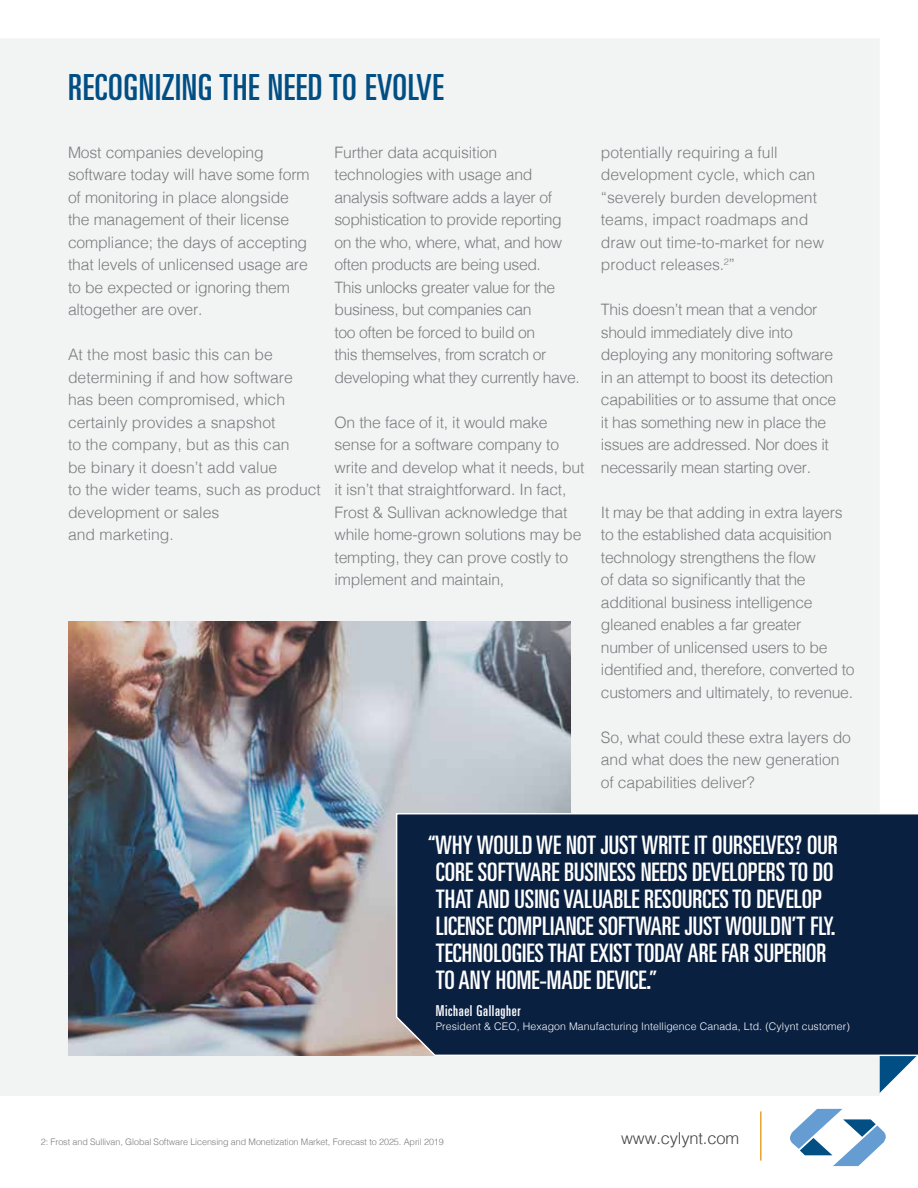
<style>
.page{position:relative;width:918px;height:1188px;background:#fff}
.page>*{position:absolute;margin:0;border:0;box-sizing:border-box;transform-origin:0 0}
.t1{font:ultra-condensed 36px "Univers";letter-spacing:.02em;color:#004e84}
.t2{font:ultra-condensed 25.5px/27px "Univers";color:#fff}
.t3{font:300 16.5px "Helvetica";letter-spacing:-.01em;color:#414042}
.t4{font:300 15.75px/22.5px "Helvetica";letter-spacing:-.01em;color:#7b7c7f}
.t5{font:ultra-condensed 15px "Univers";letter-spacing:.04em;color:#fff}
.t6{font:300 10.5px "Helvetica";letter-spacing:.01em;color:#fff}
.t7{font:300 9px "Helvetica";letter-spacing:-.01em;color:#7b7c7f}
</style>
<div class="page">
<svg style="left:880px;top:1057px;width:36px;height:36px"></svg>
<div style="left:0;top:39px;width:880px;height:1057px;background:#f2f3f3"></div>
<hr style="left:760px;top:1111px;width:2px;height:50px;background:#e7a431">
<img style="left:68px;top:621px;width:502px;height:435px">
<div style="left:395px;top:812px;width:523px;height:245px;background:#092041"></div>
<svg style="left:790px;top:1109px;width:96px;height:57px"></svg>
<h1 class="t1" style="left:68px;top:66px;width:377px">RECOGNIZING THE NEED TO EVOLVE</h1>
<p class="t4" style="left:68px;top:140px;width:243px">Most companies developing software today will have some form of monitoring in place alongside the management of their license compliance; the days of accepting that levels of unlicensed usage are to be expected or ignoring them altogether are over.</p>
<p class="t4" style="left:68px;top:342px;width:254px">At the most basic this can be determining if and how software has been compromised, which certainly provides a snapshot<br>to the company, but as this can<br>be binary it doesn’t add value<br>to the wider teams, such as product development or sales<br>and marketing.</p>
<p class="t4" style="left:334px;top:140px;width:247px">Further data acquisition technologies with usage and analysis software adds a layer of sophistication to provide reporting on the who, where, what, and how often products are being used.<br>This unlocks greater value for the business, but companies can<br>too often be forced to build on<br>this themselves, from scratch or developing what they currently have.</p>
<p class="t4" style="left:334px;top:410px;width:252px">On the face of it, it would make sense for a software company to write and develop what it needs, but it isn’t that straightforward. In fact,<br>Frost &amp; Sullivan acknowledge that while home-grown solutions may be tempting, they can prove costly to implement and maintain,</p>
<p class="t4" style="left:601px;top:140px;width:225px">potentially requiring a full development cycle, which can “severely burden development teams, impact roadmaps and draw out time-to-market for new product releases.<sup>2</sup>”</p>
<p class="t4" style="left:601px;top:297px;width:237px">This doesn’t mean that a vendor should immediately dive into deploying any monitoring software in an attempt to boost its detection capabilities or to assume that once it has something new in place the issues are addressed. Nor does it necessarily mean starting over.</p>
<p class="t4" style="left:601px;top:500px;width:255px">It may be that adding in extra layers to the established data acquisition technology strengthens the flow<br>of data so significantly that the additional business intelligence gleaned enables a far greater number of unlicensed users to be identified and, therefore, converted to customers and ultimately, to revenue.</p>
<p class="t4" style="left:601px;top:725px;width:252px">So, what could these extra layers do and what does the new generation of capabilities deliver?</p>
<p class="t2" style="left:436px;top:831px;width:403px;text-indent:-8px">“WHY WOULD WE NOT JUST WRITE IT OURSELVES? OUR CORE SOFTWARE BUSINESS NEEDS DEVELOPERS TO DO THAT AND USING VALUABLE RESOURCES TO DEVELOP LICENSE COMPLIANCE SOFTWARE JUST WOULDN’T FLY.<br>TECHNOLOGIES THAT EXIST TODAY ARE FAR SUPERIOR TO ANY HOME-MADE DEVICE.”</p>
<p class="t5" style="left:436px;top:1002px;width:86px">Michael Gallagher</p>
<p class="t6" style="left:436px;top:1018px;width:416px">President &amp; CEO, Hexagon Manufacturing Intelligence Canada, Ltd. (Cylynt customer)</p>
<p class="t7" style="left:41px;top:1135px;width:405px">2: Frost and Sullivan, Global Software Licensing and Monetization Market, Forecast to 2025. April 2019</p>
<p class="t3" style="left:621px;top:1124px;width:119px">www.cylynt.com</p>
</div>
